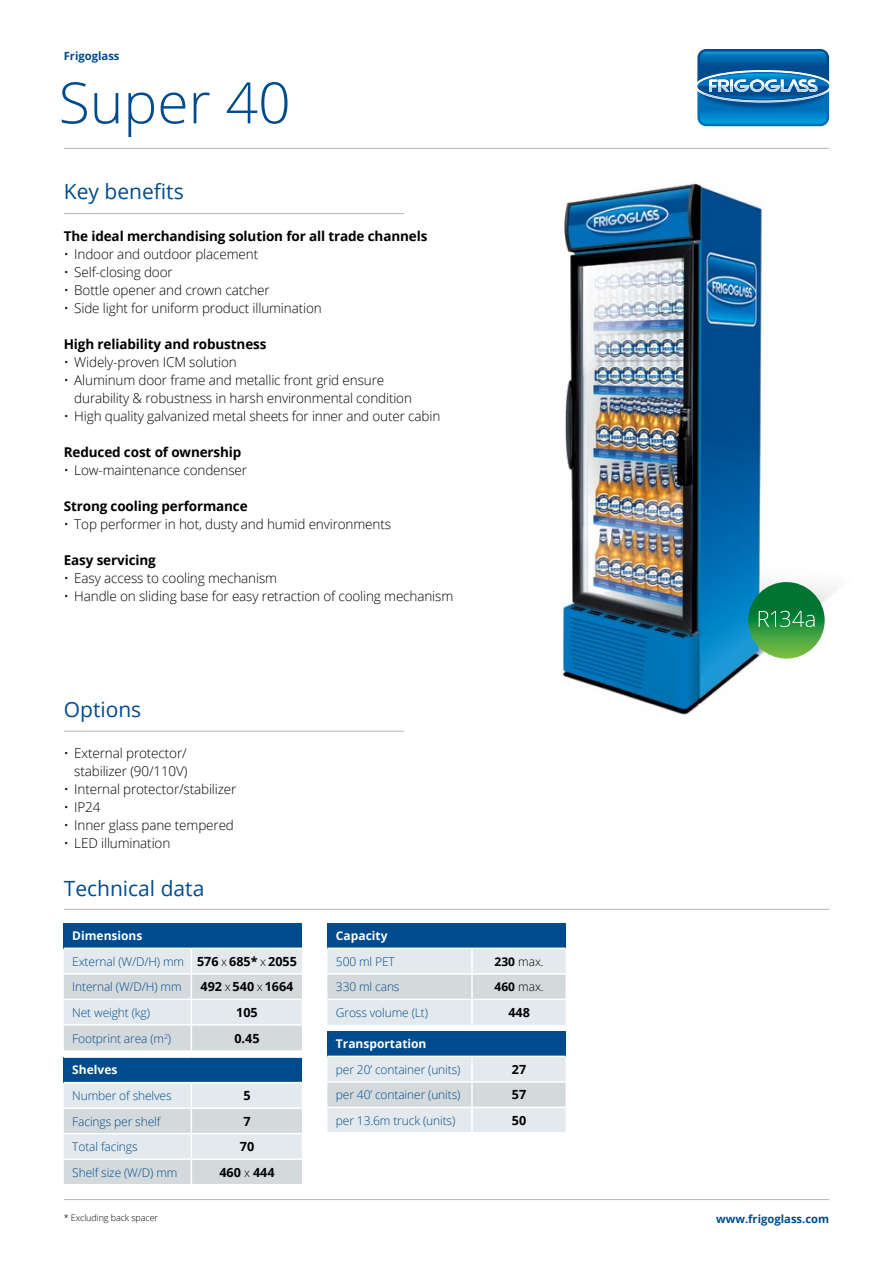
<style>
.page{position:relative;width:893px;height:1263px;background:#fff}
.page>*{position:absolute;margin:0;border:0;box-sizing:border-box;transform-origin:0 0}
.t1{font:300 57px "Open Sans";color:#004b8d}
.t2{font:21px "Open Sans";color:#004b8d}
.t3{font:300 13.5px/18px "Open Sans";letter-spacing:-.01em;color:#000}
.t4{font:700 13.5px "Open Sans";letter-spacing:-.01em;color:#000}
.t5{font:700 12.6px "Open Sans";color:#000}
.t6{font:300 12px/25.7px "Open Sans";letter-spacing:-.01em;color:#004b8d}
.t7{font:700 12px "Open Sans";color:#fff}
.t8{font:300 12px "Open Sans";letter-spacing:-.01em;color:#000}
.t9{font:700 11.25px "Open Sans";color:#004b8d}
.t10{font:300 9px "Open Sans";letter-spacing:-.01em;color:#000}
.s1{font-weight:700;color:#fff}
.s2{font-weight:700;font-size:12.6px;color:#000}
.s3{color:#000}
.s4{font-weight:300;font-size:12px}
.s5{font-weight:700}
</style>
<div class="page">
<hr style="left:64px;top:148px;width:765px;height:1px;background:#b0b7bb">
<svg style="left:695px;top:47px;width:136px;height:81px"></svg>
<svg style="left:695px;top:49px;width:136px;height:77px;background:#2780ba"></svg>
<hr style="left:64px;top:1199px;width:765px;height:1px;background:#b0b7bb">
<img style="left:562px;top:183px;width:274px;height:532px">
<svg style="left:748px;top:582px;width:77px;height:77px;background:#2b913d"></svg>
<svg style="left:759px;top:611px;width:55px;height:16px"></svg>
<div style="left:64px;top:923px;width:238px;height:25px;background:#004b8d"></div>
<hr style="left:64px;top:947px;width:127px;height:2px;background:#fff">
<hr style="left:191px;top:947px;width:111px;height:2px;background:#fff">
<svg style="left:64px;top:948px;width:238px;height:102px;background:#dde2e5"></svg>
<div style="left:64px;top:1057px;width:238px;height:25px;background:#004b8d"></div>
<hr style="left:64px;top:1056px;width:127px;height:2px;background:#fff">
<hr style="left:191px;top:1056px;width:111px;height:2px;background:#fff">
<svg style="left:64px;top:1082px;width:238px;height:102px;background:#dde2e5"></svg>
<div style="left:327px;top:923px;width:239px;height:25px;background:#004b8d"></div>
<svg style="left:327px;top:949px;width:239px;height:76px;background:#dee4e7"></svg>
<hr style="left:327px;top:947px;width:145px;height:2px;background:#fff">
<hr style="left:472px;top:947px;width:94px;height:2px;background:#fff">
<hr style="left:471px;top:949px;width:2px;height:24px;background:#fff">
<hr style="left:327px;top:973px;width:145px;height:1px;background:#fff">
<hr style="left:472px;top:973px;width:94px;height:1px;background:#fff">
<hr style="left:471px;top:974px;width:2px;height:24px;background:#fff">
<hr style="left:327px;top:998px;width:145px;height:2px;background:#fff">
<hr style="left:472px;top:998px;width:94px;height:2px;background:#fff">
<hr style="left:471px;top:1000px;width:2px;height:25px;background:#fff">
<div style="left:327px;top:1031px;width:239px;height:25px;background:#004b8d"></div>
<svg style="left:327px;top:1057px;width:239px;height:75px;background:#dee4e7"></svg>
<hr style="left:327px;top:1055px;width:145px;height:2px;background:#fff">
<hr style="left:472px;top:1055px;width:94px;height:2px;background:#fff">
<hr style="left:471px;top:1057px;width:2px;height:24px;background:#fff">
<hr style="left:327px;top:1081px;width:145px;height:1px;background:#fff">
<hr style="left:472px;top:1081px;width:94px;height:1px;background:#fff">
<hr style="left:471px;top:1082px;width:2px;height:25px;background:#fff">
<hr style="left:327px;top:1107px;width:145px;height:1px;background:#fff">
<hr style="left:472px;top:1107px;width:94px;height:1px;background:#fff">
<hr style="left:471px;top:1108px;width:2px;height:24px;background:#fff">
<hr style="left:64px;top:909px;width:765px;height:1px;background:#b0b7bb">
<hr style="left:64px;top:213px;width:340px;height:1px;background:#b0b7bb">
<hr style="left:64px;top:731px;width:340px;height:1px;background:#b0b7bb">
<p class="t9" style="left:64px;top:48px;width:57px">Frigoglass</p>
<h1 class="t1" style="left:59px;top:64px;width:233px">Super 40</h1>
<h2 class="t2" style="left:64px;top:177px;width:121px">Key benefits</h2>
<p class="t4" style="left:64px;top:226px;width:365px">The ideal merchandising solution for all trade channels</p>
<p class="t3" style="left:64px;top:245px;width:196px">• Indoor and outdoor placement</p>
<p class="t3" style="left:64px;top:263px;width:110px">• Self-closing door</p>
<p class="t3" style="left:64px;top:281px;width:207px">• Bottle opener and crown catcher</p>
<p class="t3" style="left:64px;top:299px;width:259px">• Side light for uniform product illumination</p>
<p class="t4" style="left:64px;top:334px;width:204px">High reliability and robustness</p>
<p class="t3" style="left:64px;top:353px;width:175px">• Widely-proven ICM solution</p>
<p class="t3" style="left:74px;top:371px;width:339px;text-indent:-11px">• Aluminum door frame and metallic front grid ensure durability &amp; robustness in harsh environmental condition</p>
<p class="t3" style="left:64px;top:407px;width:378px">• High quality galvanized metal sheets for inner and outer cabin</p>
<p class="t4" style="left:64px;top:442px;width:179px">Reduced cost of ownership</p>
<p class="t3" style="left:64px;top:461px;width:185px">• Low-maintenance condenser</p>
<p class="t4" style="left:64px;top:496px;width:185px">Strong cooling performance</p>
<p class="t3" style="left:64px;top:515px;width:329px">• Top performer in hot, dusty and humid environments</p>
<p class="t4" style="left:64px;top:550px;width:94px">Easy servicing</p>
<p class="t3" style="left:64px;top:569px;width:215px">• Easy access to cooling mechanism</p>
<p class="t3" style="left:64px;top:587px;width:391px">• Handle on sliding base for easy retraction of cooling mechanism</p>
<h2 class="t2" style="left:64px;top:694px;width:79px">Options</h2>
<p class="t3" style="left:64px;top:744px;width:125px;text-align:right">• External protector/ stabilizer (90/110V)</p>
<p class="t3" style="left:64px;top:780px;width:174px">• Internal protector/stabilizer</p>
<p class="t3" style="left:64px;top:798px;width:38px">• IP24</p>
<p class="t3" style="left:64px;top:816px;width:172px">• Inner glass pane tempered</p>
<p class="t3" style="left:64px;top:834px;width:108px">• LED illumination</p>
<h2 class="t2" style="left:64px;top:874px;width:142px">Technical data</h2>
<p class="t6" style="left:72px;top:922px;width:226px"><span class="s1">Dimensions<br></span>External (W/D/H) mm <span class="s2">576</span> <span class="s3">x</span> <span class="s2">685*</span> <span class="s3">x</span> <span class="s2">2055<br></span>Internal (W/D/H) mm</p>
<p class="t5" style="left:200px;top:978px;width:95px">492 <span class="s4">x</span> 540 <span class="s4">x</span> 1664</p>
<p class="t6" style="left:72px;top:999px;width:79px">Net weight (kg)</p>
<p class="t5" style="left:236px;top:1003px;width:23px">105</p>
<p class="t6" style="left:72px;top:1025px;width:100px">Footprint area (m<sup>2</sup>)</p>
<p class="t5" style="left:234px;top:1029px;width:27px">0.45</p>
<p class="t7" style="left:72px;top:1062px;width:47px">Shelves</p>
<p class="t6" style="left:72px;top:1082px;width:101px">Number of shelves</p>
<p class="t5" style="left:243px;top:1087px;width:9px">5</p>
<p class="t6" style="left:72px;top:1108px;width:90px">Facings per shelf</p>
<p class="t5" style="left:243px;top:1112px;width:9px">7</p>
<p class="t6" style="left:72px;top:1133px;width:67px">Total facings</p>
<p class="t5" style="left:240px;top:1138px;width:16px">70</p>
<p class="t6" style="left:72px;top:1159px;width:107px">Shelf size (W/D) mm</p>
<p class="t5" style="left:219px;top:1163px;width:57px">460 <span class="s4">x</span> 444</p>
<p class="t10" style="left:64px;top:1211px;width:96px">* Excluding back spacer</p>
<p class="t7" style="left:336px;top:927px;width:53px">Capacity</p>
<p class="t6" style="left:336px;top:948px;width:60px">500 ml PET</p>
<p class="t8" style="left:495px;top:953px;width:51px"><span class="s5">230</span> max.</p>
<p class="t6" style="left:336px;top:974px;width:65px">330 ml cans</p>
<p class="t8" style="left:495px;top:978px;width:51px"><span class="s5">460</span> max.</p>
<p class="t6" style="left:336px;top:999px;width:94px">Gross volume (Lt)</p>
<p class="t5" style="left:508px;top:1004px;width:23px">448</p>
<p class="t7" style="left:336px;top:1035px;width:92px">Transportation</p>
<p class="t6" style="left:336px;top:1056px;width:126px">per 20’ container (units)</p>
<p class="t5" style="left:512px;top:1060px;width:16px">27</p>
<p class="t6" style="left:336px;top:1082px;width:126px">per 40’ container (units)</p>
<p class="t5" style="left:512px;top:1086px;width:16px">57</p>
<p class="t6" style="left:336px;top:1107px;width:121px">per 13.6m truck (units)</p>
<p class="t5" style="left:512px;top:1111px;width:16px">50</p>
<p class="t9" style="left:716px;top:1211px;width:115px">www.frigoglass.com</p>
</div>
